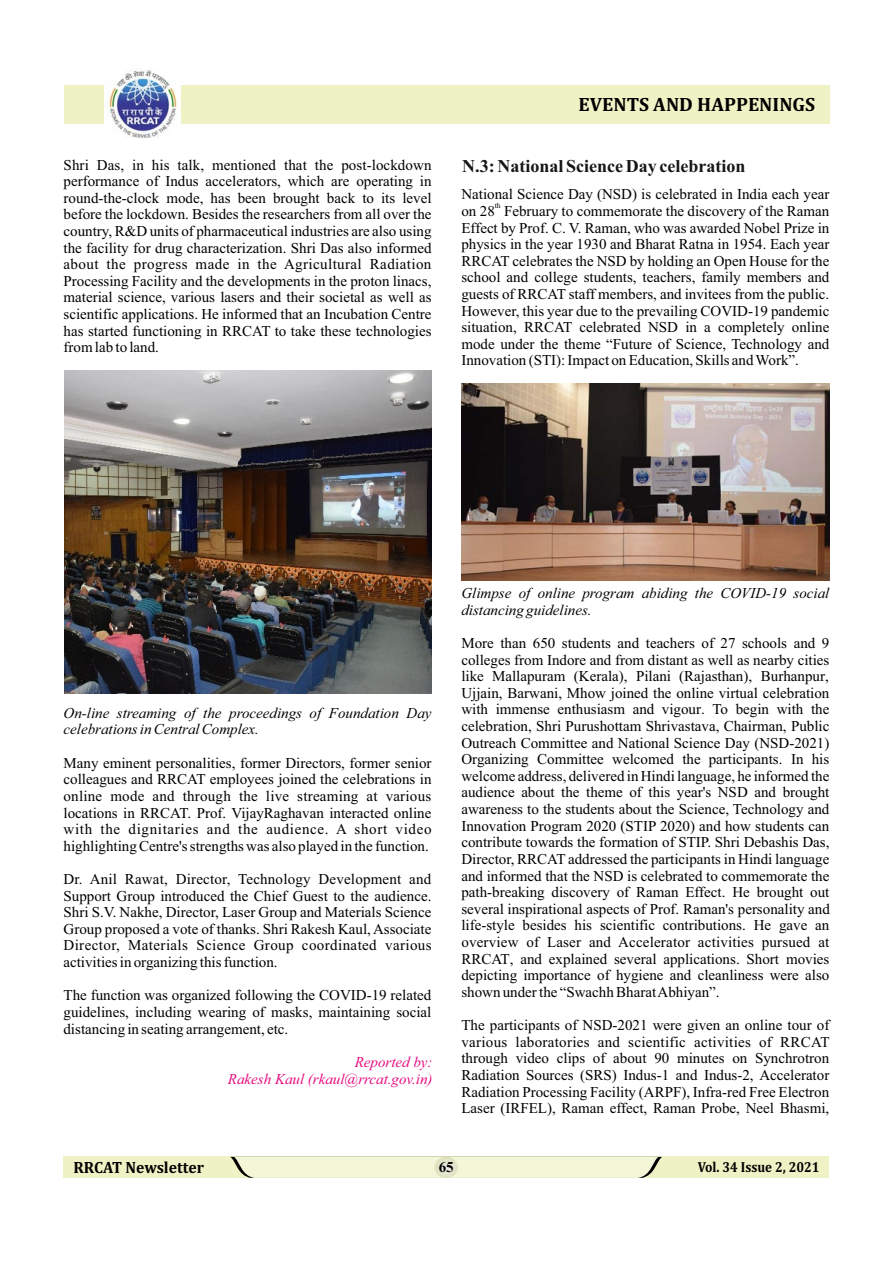
<style>
.page{position:relative;width:893px;height:1263px;background:#fff}
.page>*{position:absolute;margin:0;border:0;box-sizing:border-box;transform-origin:0 0}
.t1{font:700 19.5px "Cambria";color:#000}
.t2{font:700 18px "Times New Roman";color:#151616}
.t3{font:700 16.5px "Cambria";color:#000;scale:.95 1}
.t4{font:15px/16.6px "Times New Roman";color:#000;text-align:justify}
.t5{font:italic 15px/16.6px "Times New Roman";color:#000}
.t6{font:italic 15px/16.6px "Times New Roman";color:#e5097f;text-align:right}
.t7{font:700 15px "Times New Roman";color:#000}
.t8{font:700 14.7px "Cambria";color:#000;scale:.89 1}
.t9{font:7.5px "Times New Roman";color:#000}
</style>
<div class="page">
<div style="left:64px;top:85px;width:765px;height:38px;background:#eef2c4"></div>
<div style="left:63px;top:1157px;width:766px;height:21px;background:#eef2c4"></div>
<div style="left:230px;top:1157px;width:432px;height:21px;background:#f4f6d8"></div>
<svg style="left:435px;top:1157px;width:23px;height:21px"></svg>
<div style="left:104px;top:73px;width:77px;height:62px;background:#fefefe"></div>
<img style="left:109px;top:70px;width:68px;height:68px">
<img style="left:65px;top:371px;width:367px;height:322px">
<img style="left:461px;top:383px;width:368px;height:197px">
<h1 class="t1" style="left:579px;top:96px;width:238px">EVENTS AND HAPPENINGS</h1>
<p class="t4" style="left:64px;top:158px;width:369px">Shri Das, in his talk, mentioned that the post-lockdown</p>
<p class="t2" style="left:462px;top:160px;width:285px">N.3: National Science Day celebration</p>
<p class="t4" style="left:64px;top:174px;width:369px">performance of Indus accelerators, which are operating in round-the-clock mode, has been brought back to its level before the lockdown. Besides the researchers from all over the country, R&amp;D units of pharmaceutical industries are also using the facility for drug characterization. Shri Das also informed about the progress made in the Agricultural Radiation Processing Facility and the developments in the proton linacs, material science, various lasers and their societal as well as scientific applications. He informed that an Incubation Centre has started functioning in RRCAT to take these technologies from lab to land.</p>
<p class="t4" style="left:461px;top:187px;width:369px">National Science Day (NSD) is celebrated in India each year</p>
<p class="t9" style="left:495px;top:203px;width:7px">th</p>
<p class="t4" style="left:461px;top:204px;width:369px">on 28 February to commemorate the discovery of the Raman Effect by Prof. C. V. Raman, who was awarded Nobel Prize in physics in the year 1930 and Bharat Ratna in 1954. Each year RRCAT celebrates the NSD by holding an Open House for the school and college students, teachers, family members and guests of RRCAT staff members, and invitees from the public.<br>However, this year due to the prevailing COVID-19 pandemic situation, RRCAT celebrated NSD in a completely online mode under the theme “Future of Science, Technology and Innovation (STI): Impact on Education, Skills and Work”.</p>
<p class="t5" style="left:64px;top:706px;width:369px">On-line streaming of the proceedings of Foundation Day celebrations in Central Complex.</p>
<p class="t4" style="left:64px;top:756px;width:370px">Many eminent personalities, former Directors, former senior colleagues and RRCAT employees joined the celebrations in online mode and through the live streaming at various locations in RRCAT. Prof. VijayRaghavan interacted online with the dignitaries and the audience. A short video highlighting Centre's strengths was also played in the function.</p>
<p class="t4" style="left:63px;top:872px;width:370px">Dr. Anil Rawat, Director, Technology Development and Support Group introduced the Chief Guest to the audience.<br>Shri S.V. Nakhe, Director, Laser Group and Materials Science Group proposed a vote of thanks. Shri Rakesh Kaul, Associate Director, Materials Science Group coordinated various activities in organizing this function.</p>
<p class="t4" style="left:63px;top:988px;width:369px">The function was organized following the COVID-19 related guidelines, including wearing of masks, maintaining social distancing in seating arrangement, etc.</p>
<p class="t6" style="left:228px;top:1055px;width:206px">Reported by:<br>Rakesh Kaul (rkaul@rrcat.gov.in)</p>
<p class="t5" style="left:461px;top:586px;width:369px">Glimpse of online program abiding the COVID-19 social distancing guidelines.</p>
<p class="t4" style="left:461px;top:636px;width:370px">More than 650 students and teachers of 27 schools and 9 colleges from Indore and from distant as well as nearby cities like Mallapuram (Kerala), Pilani (Rajasthan), Burhanpur, Ujjain, Barwani, Mhow joined the online virtual celebration with immense enthusiasm and vigour. To begin with the celebration, Shri Purushottam Shrivastava, Chairman, Public Outreach Committee and National Science Day (NSD-2021)<br>Organizing Committee welcomed the participants. In his welcome address, delivered in Hindi language, he informed the audience about the theme of this year's NSD and brought awareness to the students about the Science, Technology and Innovation Program 2020 (STIP 2020) and how students can contribute towards the formation of STIP. Shri Debashis Das, Director, RRCAT addressed the participants in Hindi language and informed that the NSD is celebrated to commemorate the path-breaking discovery of Raman Effect. He brought out several inspirational aspects of Prof. Raman's personality and life-style besides his scientific contributions. He gave an overview of Laser and Accelerator activities pursued at RRCAT, and explained several applications. Short movies depicting importance of hygiene and cleanliness were also shown under the “Swachh Bharat Abhiyan”.</p>
<p class="t4" style="left:461px;top:1018px;width:370px">The participants of NSD-2021 were given an online tour of various laboratories and scientific activities of RRCAT through video clips of about 90 minutes on Synchrotron Radiation Sources (SRS) Indus-1 and Indus-2, Accelerator Radiation Processing Facility (ARPF), Infra-red Free Electron Laser (IRFEL), Raman effect, Raman Probe, Neel Bhasmi,</p>
<p class="t3" style="left:74px;top:1160px;width:139px">RRCAT Newsletter</p>
<p class="t7" style="left:439px;top:1162px;width:16px">65</p>
<p class="t8" style="left:698px;top:1160px;width:138px">Vol. 34 Issue 2, 2021</p>
</div>
